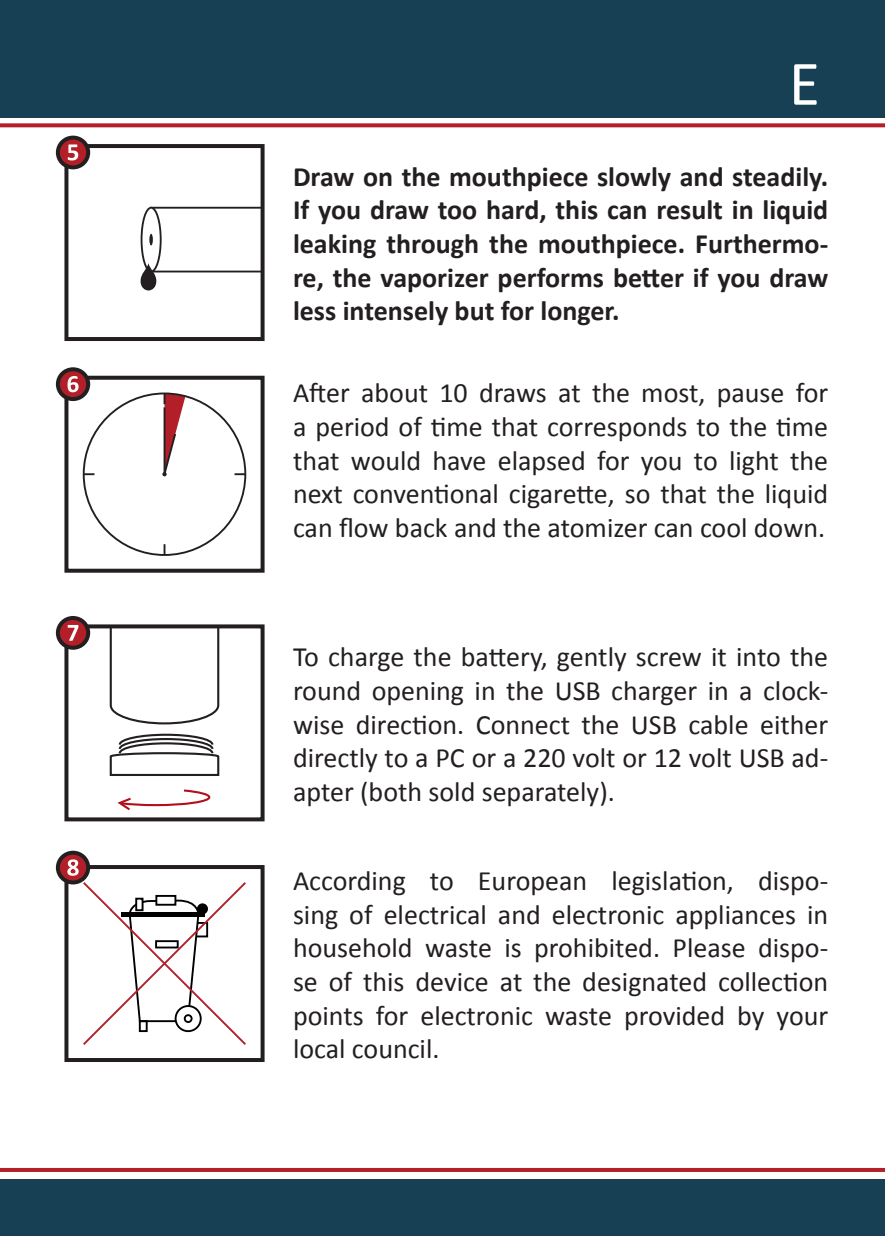
<style>
.page{position:relative;width:885px;height:1236px;background:#fff}
.page>*{position:absolute;margin:0;border:0;box-sizing:border-box;transform-origin:0 0}
.t1{font:64px "Calibri";color:#fff}
.t2{font:28px/33.6px "Calibri";color:#231f20;text-align:justify}
.t3{font:700 28px/33.6px "Calibri";color:#231f20;text-align:justify}
</style>
<div class="page">
<div style="left:0;top:0;width:884px;height:118px;background:#184055"></div>
<svg style="left:0;top:123px;width:884px;height:4px;background:#b9323b"></svg>
<svg style="left:58px;top:369px;width:30px;height:30px"></svg>
<div style="left:56px;top:367px;width:34px;height:34px;border:4px solid #231f20;border-radius:50%"></div>
<svg style="left:61px;top:374px;width:204px;height:199px"></svg>
<svg style="left:58px;top:138px;width:30px;height:29px"></svg>
<div style="left:56px;top:136px;width:34px;height:33px;border:4px solid #231f20;border-radius:50%"></div>
<svg style="left:61px;top:142px;width:204px;height:199px"></svg>
<svg style="left:58px;top:853px;width:30px;height:29px"></svg>
<div style="left:56px;top:851px;width:34px;height:33px;border:4px solid #231f20;border-radius:50%"></div>
<svg style="left:61px;top:859px;width:204px;height:203px"></svg>
<svg style="left:58px;top:618px;width:30px;height:30px"></svg>
<div style="left:56px;top:616px;width:34px;height:34px;border:4px solid #231f20;border-radius:50%"></div>
<svg style="left:61px;top:622px;width:204px;height:200px"></svg>
<div style="left:0;top:1180px;width:884px;height:56px;background:#184055"></div>
<hr style="left:0;top:1168px;width:884px;height:4px;background:#b31f29">
<h1 class="t1" style="left:788px;top:43px;width:33px">E</h1>
<p class="t3" style="left:293px;top:160px;width:536px">Draw on the mouthpiece slowly and steadily.<br>If you draw too hard, this can result in liquid leaking through the mouthpiece. Furthermo&shy;re, the vaporizer performs better if you draw less intensely but for longer.</p>
<p class="t2" style="left:293px;top:376px;width:536px">After about 10 draws at the most, pause for a period of time that corresponds to the time that would have elapsed for you to light the next conventional cigarette, so that the liquid can flow back and the atomizer can cool down.</p>
<p class="t2" style="left:293px;top:640px;width:536px">To charge the battery, gently screw it into the round opening in the USB charger in a clock&shy;wise direction. Connect the USB cable either directly to a PC or a 220 volt or 12 volt USB ad&shy;apter (both sold separately).</p>
<p class="t2" style="left:293px;top:864px;width:536px">According to European legislation, dispo&shy;sing of electrical and electronic appliances in household waste is prohibited. Please dispo&shy;se of this device at the designated collection points for electronic waste provided by your local council.</p>
</div>
